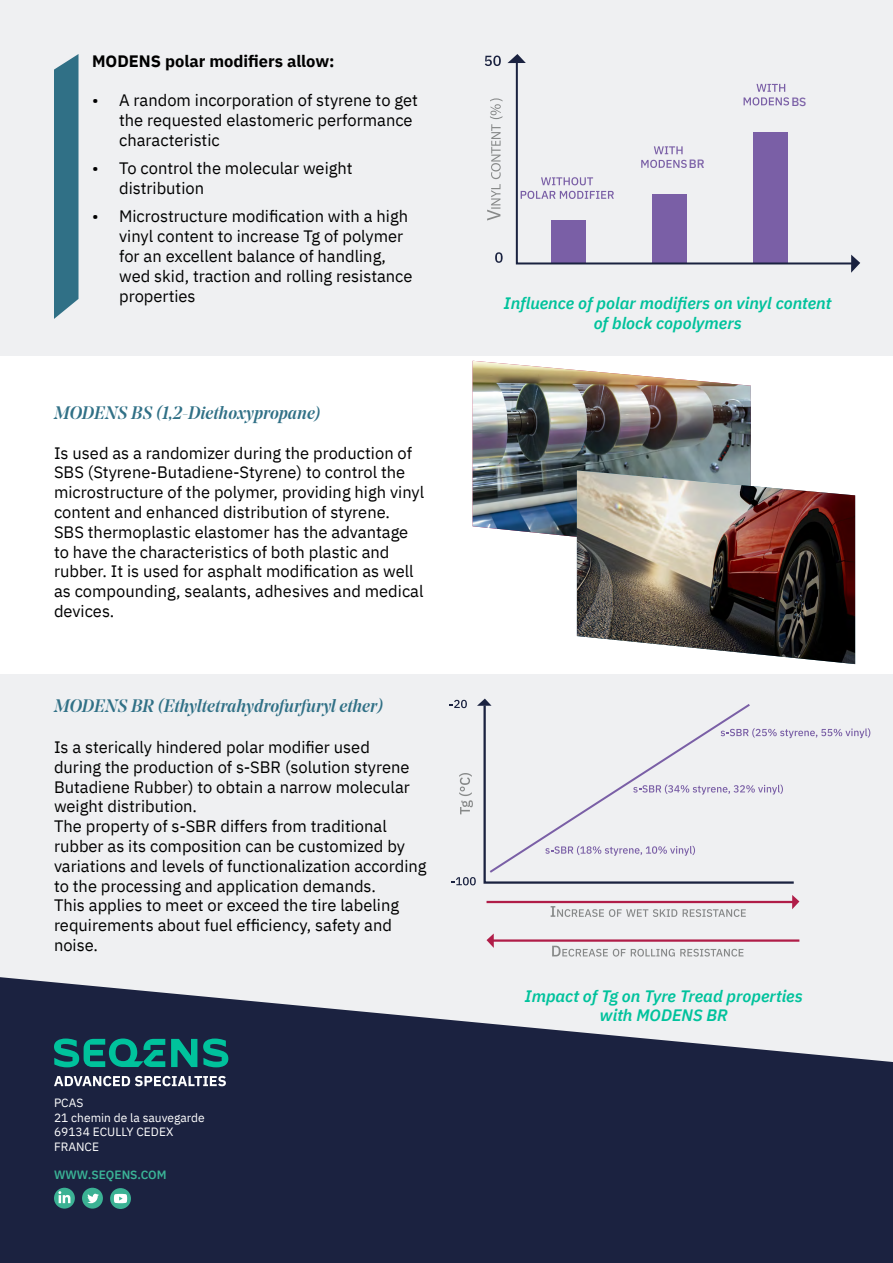
<style>
.page{position:relative;width:893px;height:1263px;background:#fff}
.page>*{position:absolute;margin:0;border:0;box-sizing:border-box;transform-origin:0 0}
.t1{font:italic 500 18px "Noe Display";color:#307086}
.t2{font:16.5px/19.8px "IBM Plex Sans";color:#000}
.t3{font:italic 600 16.5px/19.8px "IBM Plex Sans";color:#00c29c;text-align:center}
.t4{font:700 16.5px "IBM Plex Sans";color:#000}
.t5{font:12px/14.4px "IBM Plex Sans";color:#fff}
.t6{font:600 12px "IBM Plex Sans";color:#3ab396}
.t7{font:500 12px "IBM Plex Sans";color:#7a5fa6}
</style>
<div class="page">
<div style="left:0;top:674px;width:893px;height:388px;background:#eff0f2"></div>
<div style="left:0;top:0;width:893px;height:355px;background:#eff0f2"></div>
<svg style="left:0;top:977px;width:893px;height:286px;fill:#1b2240"></svg>
<div style="left:82px;top:1188px;width:21px;height:20px;background:#3bb294;border-radius:50%"></div>
<svg style="left:87px;top:1194px;width:12px;height:9px"></svg>
<div style="left:54px;top:1188px;width:21px;height:20px;background:#3bb294;border-radius:50%"></div>
<svg style="left:58px;top:1191px;width:12px;height:12px"></svg>
<div style="left:110px;top:1188px;width:21px;height:21px;background:#3bb294;border-radius:50%"></div>
<svg style="left:114px;top:1194px;width:13px;height:9px"></svg>
<svg style="left:203px;top:1038px;width:25px;height:29px"></svg>
<svg style="left:54px;top:1038px;width:111px;height:29px;background:#0c7570"></svg>
<svg style="left:171px;top:1039px;width:26px;height:28px"></svg>
<svg style="left:54px;top:1076px;width:172px;height:10px"></svg>
<svg style="left:54px;top:54px;width:25px;height:265px;background:#407a8f"></svg>
<img style="left:473px;top:361px;width:278px;height:193px">
<img style="left:577px;top:470px;width:278px;height:194px">
<svg style="left:483px;top:706px;width:311px;height:178px"></svg>
<svg style="left:487px;top:704px;width:265px;height:171px"></svg>
<svg style="left:477px;top:698px;width:14px;height:8px"></svg>
<svg style="left:551px;top:906px;width:126px;height:11px"></svg>
<svg style="left:683px;top:909px;width:63px;height:8px"></svg>
<svg style="left:459px;top:773px;width:14px;height:41px"></svg>
<svg style="left:721px;top:728px;width:149px;height:10px"></svg>
<svg style="left:552px;top:946px;width:191px;height:10px"></svg>
<hr style="left:487px;top:901px;width:309px;height:2px;background:#b01d48">
<svg style="left:792px;top:895px;width:7px;height:14px"></svg>
<hr style="left:490px;top:939px;width:309px;height:3px;background:#b01d48">
<svg style="left:487px;top:933px;width:7px;height:15px"></svg>
<svg style="left:633px;top:785px;width:150px;height:9px"></svg>
<svg style="left:545px;top:846px;width:150px;height:10px"></svg>
<svg style="left:451px;top:877px;width:25px;height:8px"></svg>
<svg style="left:449px;top:700px;width:18px;height:8px"></svg>
<svg style="left:495px;top:252px;width:8px;height:11px"></svg>
<svg style="left:515px;top:63px;width:337px;height:202px"></svg>
<svg style="left:507px;top:54px;width:19px;height:9px"></svg>
<svg style="left:851px;top:255px;width:9px;height:18px"></svg>
<svg style="left:485px;top:56px;width:16px;height:10px"></svg>
<svg style="left:541px;top:177px;width:52px;height:8px"></svg>
<svg style="left:521px;top:191px;width:93px;height:8px"></svg>
<svg style="left:654px;top:146px;width:29px;height:8px"></svg>
<svg style="left:641px;top:160px;width:46px;height:8px"></svg>
<svg style="left:744px;top:84px;width:45px;height:21px"></svg>
<svg style="left:487px;top:98px;width:16px;height:122px"></svg>
<p class="t4" style="left:92px;top:48px;width:244px">MODENS polar modifiers allow:</p>
<p class="t2" style="left:119px;top:89px;width:300px;text-indent:-27px">• A random incorporation of styrene to get the requested elastomeric performance characteristic</p>
<p class="t2" style="left:119px;top:157px;width:235px;text-indent:-27px">• To control the molecular weight distribution</p>
<p class="t2" style="left:119px;top:205px;width:295px;text-indent:-27px">• Microstructure modification with a high vinyl content to increase Tg of polymer for an excellent balance of handling, wed skid, traction and rolling resistance properties</p>
<p class="t1" style="left:54px;top:401px;width:268px">MODENS BS (1,2-Diethoxypropane)</p>
<p class="t2" style="left:54px;top:441px;width:372px">Is used as a randomizer during the production of SBS (Styrene-Butadiene-Styrene) to control the microstructure of the polymer, providing high vinyl content and enhanced distribution of styrene.<br>SBS thermoplastic elastomer has the advantage to have the characteristics of both plastic and rubber. It is used for asphalt modification as well as compounding, sealants, adhesives and medical devices.</p>
<p class="t1" style="left:54px;top:694px;width:331px">MODENS BR (Ethyltetrahydrofurfuryl ether)</p>
<p class="t2" style="left:54px;top:736px;width:374px">Is a sterically hindered polar modifier used<br>during the production of s-SBR (solution styrene Butadiene Rubber) to obtain a narrow molecular weight distribution.<br>The property of s-SBR differs from traditional rubber as its composition can be customized by variations and levels of functionalization according to the processing and application demands.<br>This applies to meet or exceed the tire labeling requirements about fuel efficiency, safety and noise.</p>
<p class="t5" style="left:54px;top:1095px;width:152px">PCAS<br>21 chemin de la sauvegarde<br>69134 ECULLY CEDEX<br>FRANCE</p>
<p class="t6" style="left:54px;top:1165px;width:114px">WWW.SEQENS.COM</p>
<p class="t7" style="left:689px;top:154px;width:17px">BR</p>
<p class="t7" style="left:791px;top:92px;width:17px">BS</p>
<p class="t3" style="left:504px;top:292px;width:329px">Influence of polar modifiers on vinyl content of block copolymers</p>
<p class="t3" style="left:525px;top:984px;width:279px">Impact of Tg on Tyre Tread properties with MODENS BR</p>
</div>
